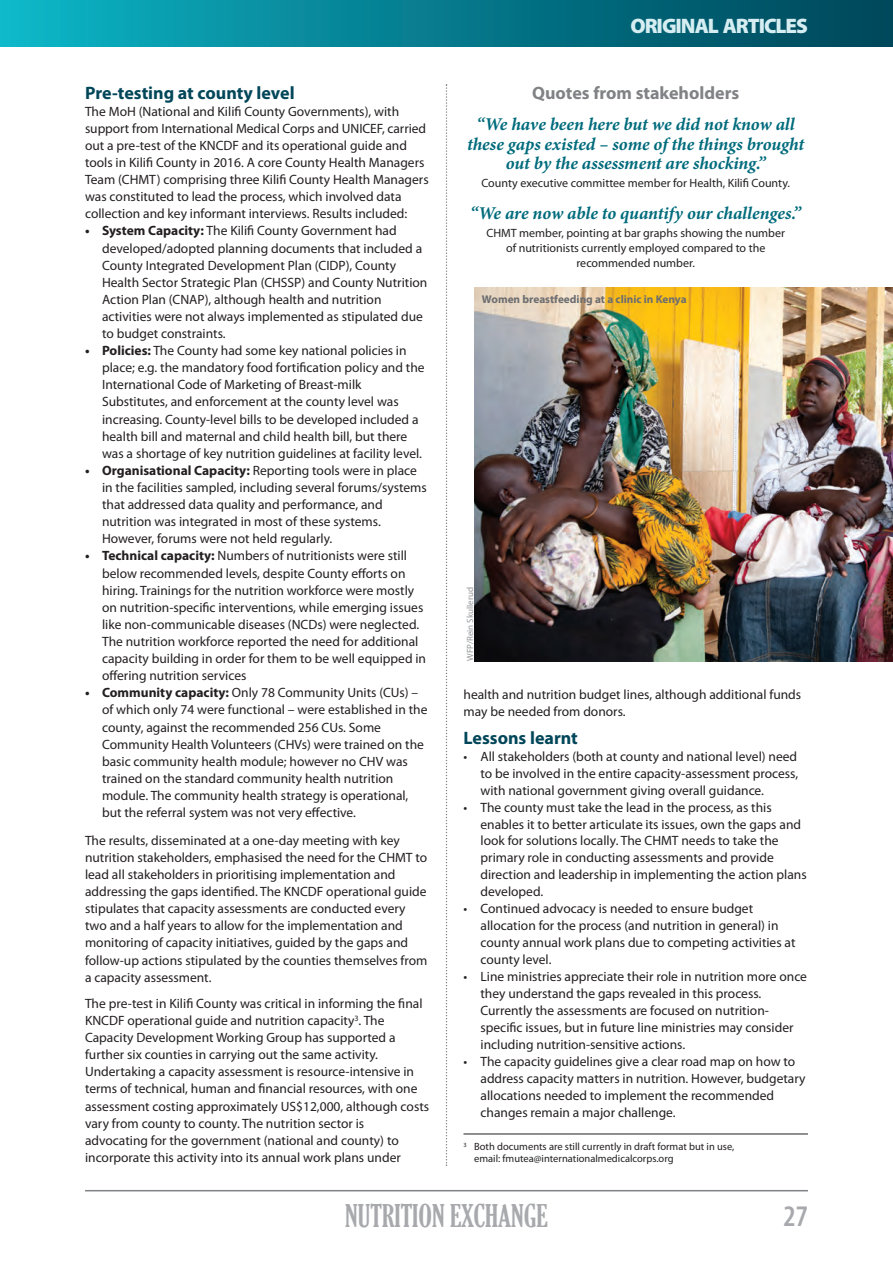
<style>
.page{position:relative;width:893px;height:1263px;background:#fff}
.page>*{position:absolute;margin:0;border:0;box-sizing:border-box;transform-origin:0 0}
.t1{font:extra-condensed 30px "Gloucester";color:#a8a9ad}
.t2{font:600 condensed 30px "Myriad Pro";color:#a8a9ad}
.t3{font:900 21px "Myriad Pro";letter-spacing:-.05em;color:#d6eef2}
.t4{font:italic 700 18px/19.5px "Minion Pro";letter-spacing:-.005em;color:#006b7c;text-align:center}
.t5{font:700 18px "Myriad Pro";color:#004659}
.t6{font:700 18px "Myriad Pro";color:#808285}
.t7{font:13.5px/17.1px "Myriad Pro";color:#231f20}
.t8{font:12px/15px "Myriad Pro";color:#231f20;text-align:center}
.t9{font:700 11.25px "Myriad Pro";color:#6c6d70}
.t10{font:10.5px/12.8px "Myriad Pro";color:#231f20}
.t11{font:9px "Myriad Pro";color:#939598}
.s1{font-weight:700}
</style>
<div class="page">
<hr style="left:85px;top:1190px;width:723px;height:1px;background:#808285">
<svg style="left:446px;top:84px;width:1px;height:1082px"></svg>
<div style="left:0;top:0;width:893px;height:47px;background:linear-gradient(to right,#0db5c6,#004357)"></div>
<hr style="left:0;top:0;width:1px;height:47px;background:#10baca">
<hr style="left:463px;top:1134px;width:345px;height:1px;background:#231f20">
<img style="left:475px;top:288px;width:418px;height:373px">
<h3 class="t5" style="left:85px;top:86px;width:211px">Pre-testing at county level</h3>
<p class="t7" style="left:85px;top:104px;width:345px">The MoH (National and Kilifi County Governments), with support from International Medical Corps and UNICEF, carried out a pre-test of the KNCDF and its operational guide and tools in Kilifi County in 2016. A core County Health Managers Team (CHMT) comprising three Kilifi County Health Managers was constituted to lead the process, which involved data collection and key informant interviews. Results included:</p>
<p class="t7" style="left:102px;top:223px;width:327px;text-indent:-17px"><span class="s1">• System Capacity:</span> The Kilifi County Government had developed/adopted planning documents that included a County Integrated Development Plan (CIDP), County Health Sector Strategic Plan (CHSSP) and County Nutrition Action Plan (CNAP), although health and nutrition activities were not always implemented as stipulated due to budget constraints.</p>
<p class="t7" style="left:102px;top:343px;width:324px;text-indent:-17px"><span class="s1">• Policies:</span> The County had some key national policies in place; e.g. the mandatory food fortification policy and the International Code of Marketing of Breast-milk Substitutes, and enforcement at the county level was increasing. County-level bills to be developed included a health bill and maternal and child health bill, but there was a shortage of key nutrition guidelines at facility level.</p>
<p class="t7" style="left:102px;top:463px;width:326px;text-indent:-17px"><span class="s1">• Organisational Capacity:</span> Reporting tools were in place in the facilities sampled, including several forums/systems that addressed data quality and performance, and nutrition was integrated in most of these systems.<br>However, forums were not held regularly.</p>
<p class="t7" style="left:102px;top:548px;width:326px;text-indent:-17px"><span class="s1">• Technical capacity:</span> Numbers of nutritionists were still below recommended levels, despite County efforts on hiring. Trainings for the nutrition workforce were mostly on nutrition-specific interventions, while emerging issues like non-communicable diseases (NCDs) were neglected.<br>The nutrition workforce reported the need for additional capacity building in order for them to be well equipped in offering nutrition services</p>
<p class="t7" style="left:102px;top:685px;width:327px;text-indent:-17px"><span class="s1">• Community capacity:</span> Only 78 Community Units (CUs) – of which only 74 were functional – were established in the county, against the recommended 256 CUs. Some Community Health Volunteers (CHVs) were trained on the basic community health module; however no CHV was trained on the standard community health nutrition module. The community health strategy is operational, but the referral system was not very effective.</p>
<p class="t7" style="left:85px;top:833px;width:344px">The results, disseminated at a one-day meeting with key nutrition stakeholders, emphasised the need for the CHMT to lead all stakeholders in prioritising implementation and addressing the gaps identified. The KNCDF operational guide stipulates that capacity assessments are conducted every two and a half years to allow for the implementation and monitoring of capacity initiatives, guided by the gaps and follow-up actions stipulated by the counties themselves from a capacity assessment.</p>
<p class="t7" style="left:85px;top:996px;width:346px">The pre-test in Kilifi County was critical in informing the final KNCDF operational guide and nutrition capacity<sup>3</sup>. The Capacity Development Working Group has supported a further six counties in carrying out the same activity.<br>Undertaking a capacity assessment is resource-intensive in terms of technical, human and financial resources, with one assessment costing approximately US$12,000, although costs vary from county to county. The nutrition sector is advocating for the government (national and county) to incorporate this activity into its annual work plans under</p>
<h2 class="t3" style="left:630px;top:18px;width:179px">ORIGINAL ARTICLES</h2>
<h3 class="t6" style="left:532px;top:86px;width:209px">Quotes from stakeholders</h3>
<h3 class="t4" style="left:467px;top:116px;width:339px">“We have been here but we did not know all these gaps existed – some of the things brought out by the assessment are shocking.”</h3>
<p class="t8" style="left:481px;top:176px;width:310px">County executive committee member for Health, Kilifi County.</p>
<h3 class="t4" style="left:470px;top:205px;width:332px">“We are now able to quantify our challenges.”</h3>
<p class="t8" style="left:486px;top:226px;width:300px">CHMT member, pointing at bar graphs showing the number of nutritionists currently employed compared to the recommended number.</p>
<p class="t9" style="left:482px;top:294px;width:206px">Women breastfeeding at a clinic in Kenya</p>
<p class="t11" style="left:467px;top:661px;width:75px;rotate:-90deg">WFP/Rein Skullerud</p>
<p class="t7" style="left:463px;top:687px;width:339px">health and nutrition budget lines, although additional funds may be needed from donors.</p>
<h3 class="t5" style="left:463px;top:731px;width:116px">Lessons learnt</h3>
<p class="t7" style="left:480px;top:749px;width:319px;text-align:justify;text-indent:-17px">• All stakeholders (both at county and national level) need to be involved in the entire capacity-assessment process, with national government giving overall guidance.</p>
<p class="t7" style="left:480px;top:800px;width:328px;text-indent:-17px">• The county must take the lead in the process, as this enables it to better articulate its issues, own the gaps and look for solutions locally. The CHMT needs to take the primary role in conducting assessments and provide direction and leadership in implementing the action plans developed.</p>
<p class="t7" style="left:480px;top:901px;width:316px;text-indent:-17px">• Continued advocacy is needed to ensure budget allocation for the process (and nutrition in general) in county annual work plans due to competing activities at county level.</p>
<p class="t7" style="left:480px;top:969px;width:328px;text-indent:-17px">• Line ministries appreciate their role in nutrition more once they understand the gaps revealed in this process.<br>Currently the assessments are focused on nutrition&shy;specific issues, but in future line ministries may consider including nutrition-sensitive actions.</p>
<p class="t7" style="left:480px;top:1054px;width:327px;text-indent:-17px">• The capacity guidelines give a clear road map on how to address capacity matters in nutrition. However, budgetary allocations needed to implement the recommended changes remain a major challenge.</p>
<p class="t10" style="left:474px;top:1140px;width:262px;text-indent:-11px"><sup>3</sup> Both documents are still currently in draft format but in use, email: fmutea@internationalmedicalcorps.org</p>
<h1 class="t1" style="left:345px;top:1198px;width:204px">NUTRITION EXCHANGE</h1>
<h1 class="t2" style="left:783px;top:1205px;width:26px">27</h1>
</div>
